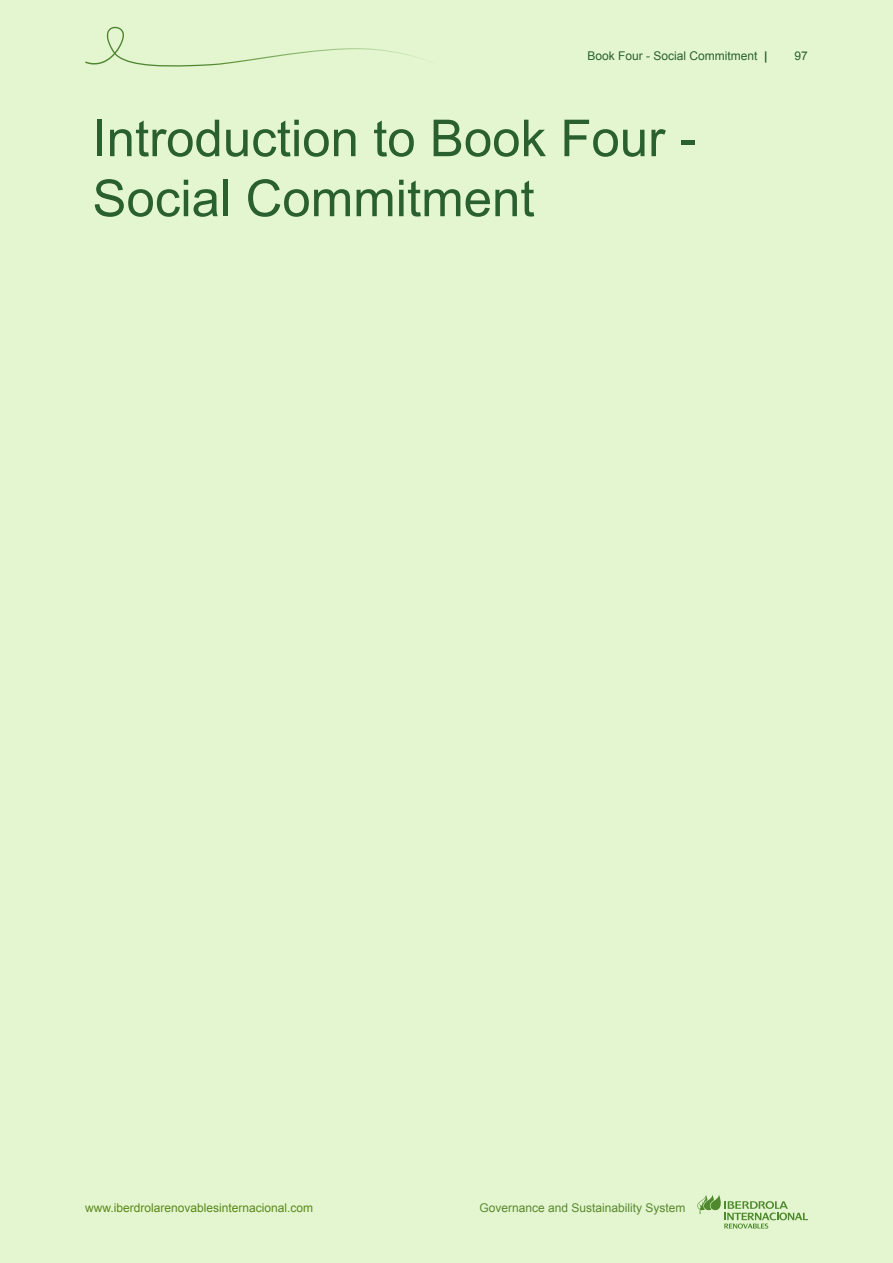
<style>
.page{position:relative;width:893px;height:1263px;background:#e3f6d0}
.page>*{position:absolute;margin:0;border:0;box-sizing:border-box;transform-origin:0 0}
.t1{font:51px/60px "Arial";color:#2a602f}
.t2{font:12px "Arial";color:#5c881a}
.t3{font:12px "Arial";color:#5b892f}
.t4{font:12px "Arial";color:#2a602f}
.s1{font-weight:700}
</style>
<div class="page">
<svg style="left:85px;top:27px;width:337px;height:40px"></svg>
<svg style="left:697px;top:1195px;width:111px;height:33px"></svg>
<p class="t4" style="left:587px;top:48px;width:182px">Book Four - Social Commitment <span class="s1">|</span></p>
<p class="t4" style="left:795px;top:48px;width:15px">97</p>
<h1 class="t1" style="left:92px;top:109px;width:605px">Introduction to Book Four -<br>Social Commitment</h1>
<p class="t2" style="left:85px;top:1199px;width:230px">www.iberdrolarenovablesinternacional.com</p>
<p class="t3" style="left:479px;top:1200px;width:208px">Governance and Sustainability System</p>
</div>
